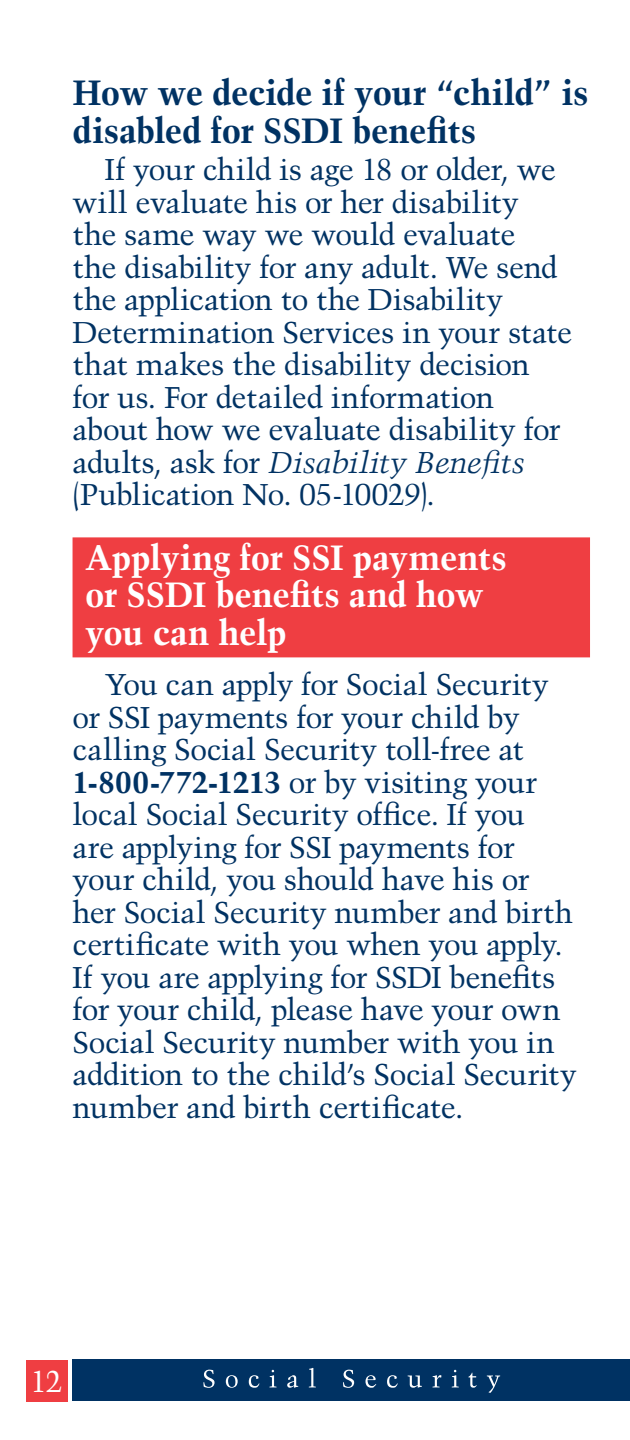
<style>
.page{position:relative;width:630px;height:1440px;background:#fff}
.page>*{position:absolute;margin:0;border:0;box-sizing:border-box;transform-origin:0 0}
.H1-3{font:700 35px/37.5px "Trump Mediaeval";letter-spacing:-.015em;color:#fff}
.t1{font:700 35px/37.5px "Trump Mediaeval";letter-spacing:-.015em;color:#003263}
.Paragraph{font:30px/32.5px "Trump Mediaeval";letter-spacing:-.015em;color:#003263}
.t2{font:30px "Trump Mediaeval";color:#fff}
.s1{font-style:italic}
.s2{font-weight:700}
</style>
<div class="page">
<div style="left:26px;top:1360px;width:42px;height:42px;background:#ef3e42"></div>
<div style="left:73px;top:1359px;width:557px;height:42px;background:#003263"></div>
<svg style="left:203px;top:1368px;width:297px;height:25px"></svg>
<div style="left:73px;top:537px;width:517px;height:120px;background:#ef3e42"></div>
<p class="t1" style="left:73px;top:73px;width:518px">How we decide if your “child” is disabled for SSDI benefits</p>
<p class="Paragraph" style="left:73px;top:153px;width:501px;text-indent:32px">If your child is age 18 or older, we will evaluate his or her disability<br>the same way we would evaluate<br>the disability for any adult. We send the application to the Disability Determination Services in your state that makes the disability decision for us. For detailed information about how we evaluate disability for adults, ask for <span class="s1">Disability Benefits </span>(Publication No. 05-10029).</p>
<h1 class="H1-3" style="left:85px;top:538px;width:423px">Applying for SSI payments or SSDI benefits and how you can help</h1>
<p class="Paragraph" style="left:73px;top:668px;width:506px;text-indent:32px">You can apply for Social Security or SSI payments for your child by calling Social Security toll-free at <span class="s2">1-800-772-1213</span> or by visiting your local Social Security office. If you<br>are applying for SSI payments for your child, you should have his or her Social Security number and birth certificate with you when you apply.<br>If you are applying for SSDI benefits for your child, please have your own Social Security number with you in addition to the child’s Social Security number and birth certificate.</p>
<p class="t2" style="left:30px;top:1363px;width:34px">12</p>
</div>
